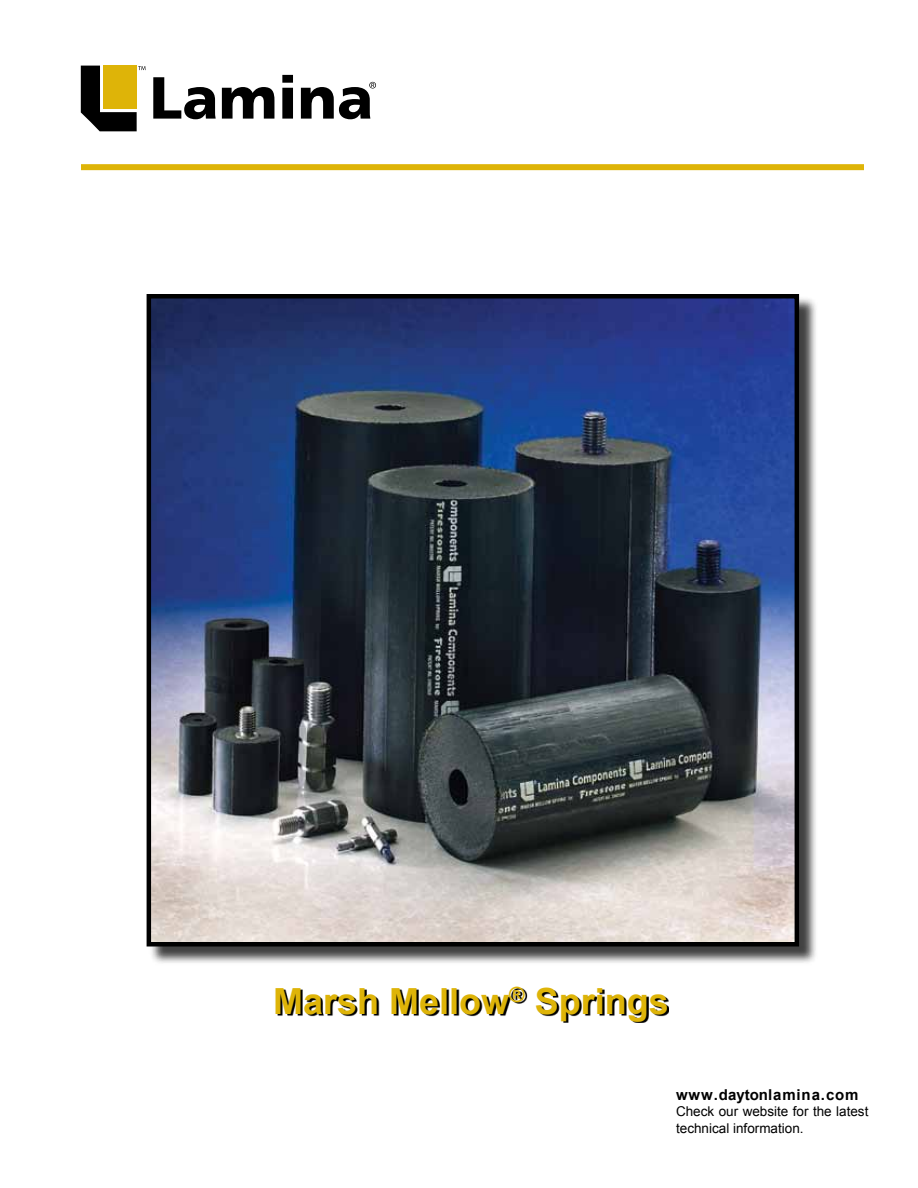
<style>
.page{position:relative;width:918px;height:1188px;background:#fff}
.page>*{position:absolute;margin:0;border:0;box-sizing:border-box;transform-origin:0 0}
.t1{font:700 36px "Arial";color:#deb408}
.t2{font:700 15px "Arial";letter-spacing:.06em;color:#000}
.t3{font:13.5px/16.2px "Arial";color:#000}
</style>
<div class="page">
<div style="left:149px;top:296px;width:669px;height:669px;background:#000;opacity:.75"></div>
<img style="left:152px;top:299px;width:642px;height:642px">
<div style="left:147px;top:294px;width:652px;height:652px;border:4px solid #000"></div>
<div style="left:81px;top:164px;width:783px;height:6px;background:#deb408"></div>
<svg style="left:153px;top:75px;width:223px;height:44px"></svg>
<svg style="left:81px;top:66px;width:65px;height:65px"></svg>
<svg style="left:277px;top:988px;width:392px;height:35px"></svg>
<h1 class="t1" style="left:273px;top:977px;width:397px">Marsh Mellow<sup>®</sup> Springs</h1>
<p class="t2" style="left:676px;top:1085px;width:184px">www.daytonlamina.com</p>
<p class="t3" style="left:676px;top:1104px;width:194px">Check our website for the latest technical information.</p>
</div>
